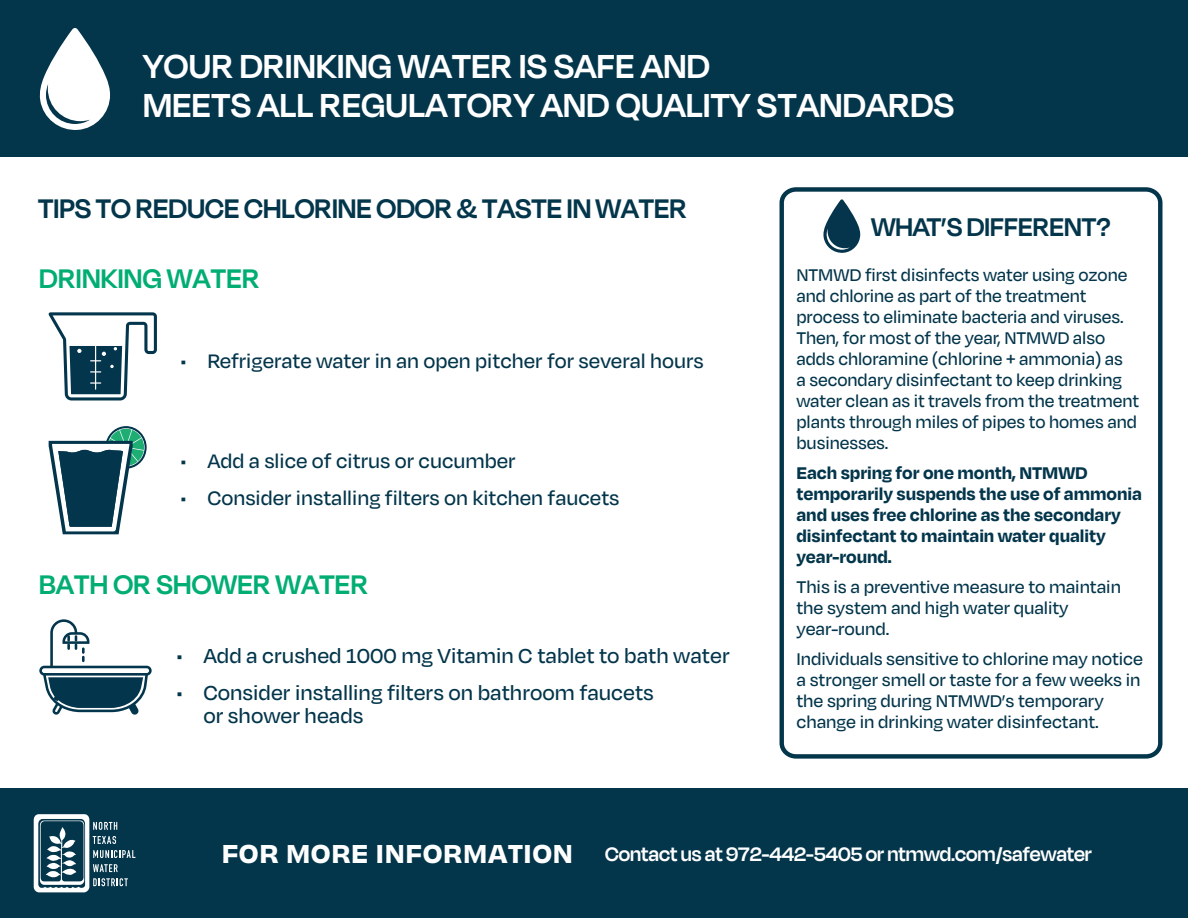
<style>
.page{position:relative;width:1188px;height:918px;background:#fff}
.page>*{position:absolute;margin:0;border:0;box-sizing:border-box;transform-origin:0 0}
.t1{font:600 38.4px/39px "Degular Display";letter-spacing:.01em;color:#fff}
.t2{font:600 31.05px "Degular Display";color:#03354b}
.t3{font:600 31.05px "Degular Display";letter-spacing:.01em;color:#00ad72}
.t4{font:600 29.55px "Degular Display";color:#03354b}
.t5{font:24px "Obviously Semi";color:#fff}
.t6{font:500 23.25px/23.2px "Degular";color:#03354b}
.t7{font:500 22.5px "Degular";color:#03354b}
.t8{font:600 22.5px "Degular Display";color:#fff}
.t9{font:500 19.5px/21px "Degular";letter-spacing:-.005em;color:#03354b}
.t10{font:700 19.5px/21px "Degular";letter-spacing:-.005em;color:#03354b}
</style>
<div class="page">
<svg style="left:49px;top:312px;width:108px;height:89px"></svg>
<svg style="left:39px;top:619px;width:113px;height:96px"></svg>
<div style="left:0;top:0;width:1188px;height:156px;background:#03354b"></div>
<div style="left:0;top:789px;width:1188px;height:129px;background:#03354b"></div>
<svg style="left:39px;top:28px;width:71px;height:102px"></svg>
<svg style="left:49px;top:426px;width:98px;height:108px"></svg>
<div style="left:780px;top:187px;width:383px;height:572px;border:4px solid #03354b;border-radius:14px"></div>
<svg style="left:34px;top:814px;width:101px;height:78px"></svg>
<svg style="left:823px;top:199px;width:37px;height:54px"></svg>
<h1 class="t1" style="left:143px;top:46px;width:813px">YOUR DRINKING WATER IS SAFE AND<br>MEETS ALL REGULATORY AND QUALITY STANDARDS</h1>
<h2 class="t2" style="left:38px;top:190px;width:650px">TIPS TO REDUCE CHLORINE ODOR &amp; TASTE IN WATER</h2>
<h2 class="t3" style="left:39px;top:261px;width:222px">DRINKING WATER</h2>
<p class="t7" style="left:180px;top:347px;width:525px">• Refrigerate water in an open pitcher for several hours</p>
<p class="t7" style="left:180px;top:448px;width:337px">• Add a slice of citrus or cucumber</p>
<p class="t7" style="left:180px;top:484px;width:441px">• Consider installing filters on kitchen faucets</p>
<h2 class="t3" style="left:39px;top:566px;width:330px">BATH OR SHOWER WATER</h2>
<p class="t6" style="left:176px;top:643px;width:555px">• Add a crushed 1000 mg Vitamin C tablet to bath water</p>
<p class="t6" style="left:203px;top:680px;width:452px;text-indent:-27px">• Consider installing filters on bathroom faucets or shower heads</p>
<h3 class="t4" style="left:871px;top:210px;width:241px">WHAT’S DIFFERENT?</h3>
<p class="t9" style="left:796px;top:263px;width:344px">NTMWD first disinfects water using ozone and chlorine as part of the treatment process to eliminate bacteria and viruses.<br>Then, for most of the year, NTMWD also adds chloramine (chlorine + ammonia) as<br>a secondary disinfectant to keep drinking water clean as it travels from the treatment plants through miles of pipes to homes and businesses.</p>
<p class="t10" style="left:796px;top:461px;width:347px">Each spring for one month, NTMWD temporarily suspends the use of ammonia and uses free chlorine as the secondary disinfectant to maintain water quality year-round.</p>
<p class="t9" style="left:796px;top:575px;width:326px">This is a preventive measure to maintain the system and high water quality year-round.</p>
<p class="t9" style="left:796px;top:647px;width:348px">Individuals sensitive to chlorine may notice a stronger smell or taste for a few weeks in the spring during NTMWD’s temporary change in drinking water disinfectant.</p>
<p class="t5" style="left:221px;top:834px;width:353px">FOR MORE INFORMATION</p>
<p class="t8" style="left:605px;top:841px;width:488px">Contact us at 972-442-5405 or ntmwd.com/safewater</p>
</div>
